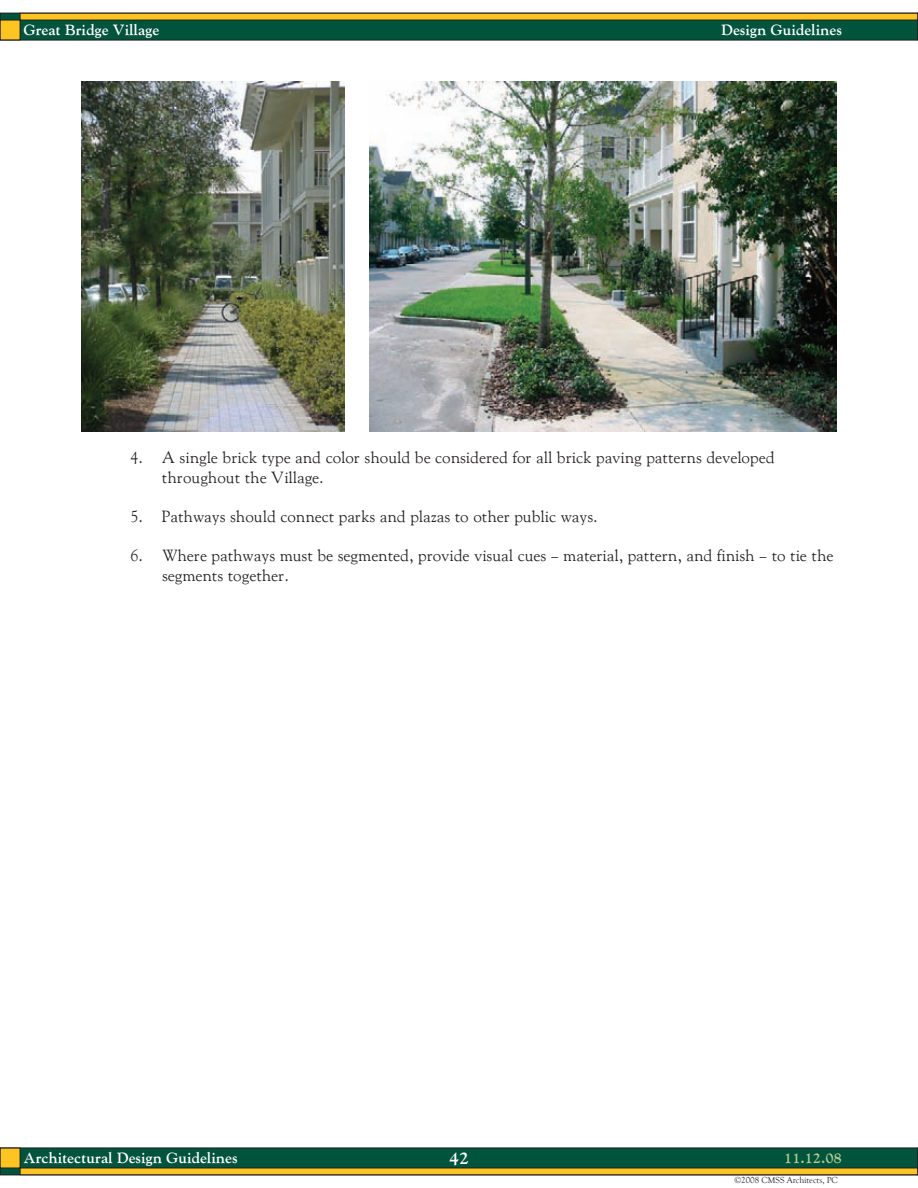
<style>
.page{position:relative;width:918px;height:1188px;background:#fff}
.page>*{position:absolute;margin:0;border:0;box-sizing:border-box;transform-origin:0 0}
.t1{font:700 18px "Goudy Old Style ATT";color:#fff}
.t2{font:16.5px/19.8px "Goudy Old Style ATT";color:#231f20}
.t3{font:700 15px "Goudy Old Style ATT";color:#fff}
.t4{font:700 15px "Goudy Old Style ATT";color:#b4cc95}
.t5{font:9px "Goudy Old Style T";color:#231f20}
</style>
<div class="page">
<div style="left:0;top:13px;width:918px;height:27px;background:#00543c"></div>
<div style="left:0;top:13px;width:918px;height:27px;border:1px solid #231f20"></div>
<div style="left:0;top:20px;width:20px;height:20px;background:#fec422"></div>
<div style="left:20px;top:13px;width:898px;height:7px;background:#fec422"></div>
<div style="left:20px;top:13px;width:898px;height:7px;border:1px solid #231f20"></div>
<div style="left:0;top:1148px;width:918px;height:27px;background:#00543c"></div>
<div style="left:0;top:1148px;width:918px;height:27px;border:1px solid #231f20"></div>
<div style="left:0;top:1148px;width:20px;height:20px;background:#fec422"></div>
<div style="left:20px;top:1168px;width:898px;height:7px;background:#fec422"></div>
<div style="left:20px;top:1168px;width:898px;height:7px;border:1px solid #231f20"></div>
<svg style="left:917px;top:13px;width:1px;height:27px"></svg>
<svg style="left:917px;top:1148px;width:1px;height:27px"></svg>
<img style="left:369px;top:81px;width:468px;height:351px">
<img style="left:81px;top:81px;width:263px;height:351px">
<p class="t3" style="left:24px;top:21px;width:137px">Great Bridge Village</p>
<p class="t3" style="left:721px;top:21px;width:122px">Design Guidelines</p>
<p class="t2" style="left:162px;top:448px;width:614px;text-indent:-31px">4. A single brick type and color should be considered for all brick paving patterns developed throughout the Village.</p>
<p class="t2" style="left:130px;top:507px;width:469px">5. Pathways should connect parks and plazas to other public ways.</p>
<p class="t2" style="left:162px;top:546px;width:673px;text-indent:-32px">6. Where pathways must be segmented, provide visual cues – material, pattern, and finish – to tie the segments together.</p>
<p class="t3" style="left:24px;top:1149px;width:216px">Architectural Design Guidelines</p>
<p class="t1" style="left:449px;top:1147px;width:21px">42</p>
<p class="t4" style="left:784px;top:1149px;width:60px">11.12.08</p>
<p class="t5" style="left:734px;top:1175px;width:105px">©2008 CMSS Architects, PC</p>
</div>
